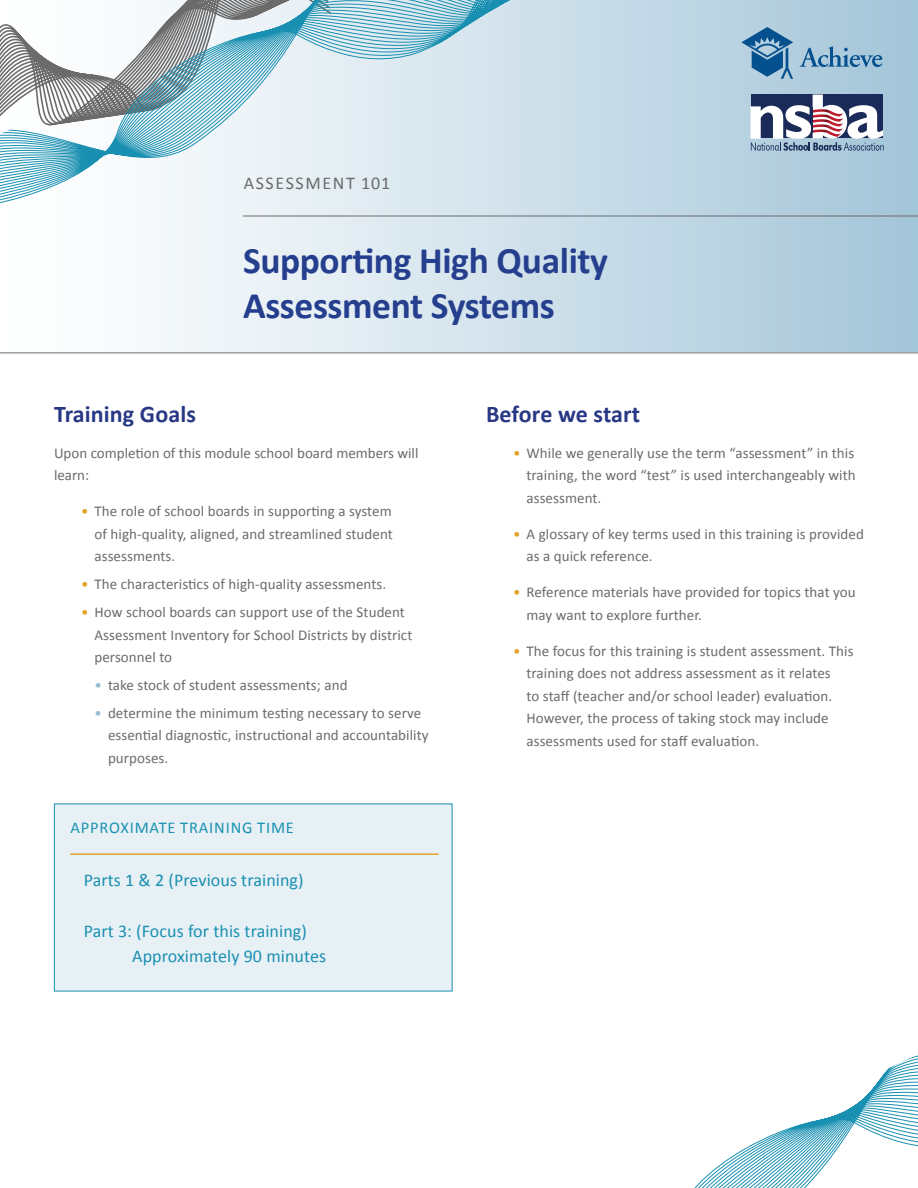
<style>
.page{position:relative;width:918px;height:1188px;background:#fff}
.page>*{position:absolute;margin:0;border:0;box-sizing:border-box;transform-origin:0 0}
.t1{font:700 37.5px/45px "Calibri";letter-spacing:-.01em;color:#253f8e}
.Head{font:700 24px "Calibri";letter-spacing:.005em;color:#283884}
.Text{font:700 24px "Calibri";color:#283884}
.Text-2{font:18px/25.5px "Calibri";letter-spacing:.005em;color:#1990b1}
.t2{font:18px "Calibri";letter-spacing:.09em;color:#6b6b6b}
.Heading_2{font:16.5px "Calibri";letter-spacing:.05em;color:#1b92b2}
.Text-3{font:15px/22.5px "Calibri";letter-spacing:.005em;color:#6b6b6b}
.s1{color:#e3a223}
.s2{color:#93bdd2}
</style>
<div class="page">
<div style="left:0;top:0;width:918px;height:352px;background:linear-gradient(to right,#fff,#a6c6d9)"></div>
<hr style="left:0;top:352px;width:918px;height:1px;background:#6b6b6b">
<hr style="left:243px;top:216px;width:675px;height:1px;background:#6b6b6b">
<svg style="left:0;top:0;width:533px;height:248px"></svg>
<svg style="left:0;top:0;width:344px;height:150px"></svg>
<svg style="left:694px;top:1055px;width:224px;height:133px"></svg>
<svg style="left:800px;top:46px;width:82px;height:21px;background:#7da8c6"></svg>
<svg style="left:741px;top:27px;width:52px;height:52px;background:#6696bb"></svg>
<svg style="left:750px;top:95px;width:134px;height:56px"></svg>
<div style="left:54px;top:804px;width:399px;height:187px;background:#e7f0f5"></div>
<hr style="left:70px;top:853px;width:368px;height:2px;background:#e3a223">
<p class="t2" style="left:244px;top:171px;width:148px">ASSESSMENT 101</p>
<p class="t1" style="left:243px;top:238px;width:366px">Supporting High Quality<br>Assessment Systems</p>
<p class="Head" style="left:54px;top:399px;width:143px">Training Goals</p>
<p class="Text-3" style="left:54px;top:442px;width:366px">Upon completion of this module school board members will learn:</p>
<p class="Text-3" style="left:94px;top:500px;width:300px;text-align:justify;text-indent:-14px"><span class="s1">•</span> The role of school boards in supporting a system of high-quality, aligned, and streamlined student assessments.</p>
<p class="Text-3" style="left:81px;top:573px;width:307px"><span class="s1">•</span> The characteristics of high-quality assessments.</p>
<p class="Text-3" style="left:94px;top:601px;width:319px;text-indent:-14px"><span class="s1">•</span> How school boards can support use of the Student<br>Assessment Inventory for School Districts by district personnel to</p>
<p class="Text-3" style="left:94px;top:674px;width:255px"><span class="s2">•</span> take stock of student assessments; and</p>
<p class="Text-3" style="left:108px;top:702px;width:322px;text-indent:-14px"><span class="s2">•</span> determine the minimum testing necessary to serve essential diagnostic, instructional and accountability purposes.</p>
<p class="Heading_2" style="left:71px;top:817px;width:225px">APPROXIMATE TRAINING TIME</p>
<p class="Text-2" style="left:84px;top:867px;width:221px">Parts 1 &amp; 2 (Previous training)</p>
<p class="Text-2" style="left:132px;top:918px;width:195px;text-indent:-48px">Part 3: (Focus for this training)<br>Approximately 90 minutes</p>
<p class="Text" style="left:486px;top:399px;width:156px">Before we start</p>
<p class="Text-3" style="left:526px;top:442px;width:331px;text-align:justify;text-indent:-14px"><span class="s1">•</span> While we generally use the term “assessment” in this training, the word “test” is used interchangeably with assessment.</p>
<p class="Text-3" style="left:526px;top:523px;width:339px;text-indent:-14px"><span class="s1">•</span> A glossary of key terms used in this training is provided as a quick reference.</p>
<p class="Text-3" style="left:526px;top:581px;width:331px;text-indent:-14px"><span class="s1">•</span> Reference materials have provided for topics that you may want to explore further.</p>
<p class="Text-3" style="left:526px;top:640px;width:329px;text-indent:-14px"><span class="s1">•</span> The focus for this training is student assessment. This training does not address assessment as it relates<br>to staff (teacher and/or school leader) evaluation.<br>However, the process of taking stock may include assessments used for staff evaluation.</p>
</div>
